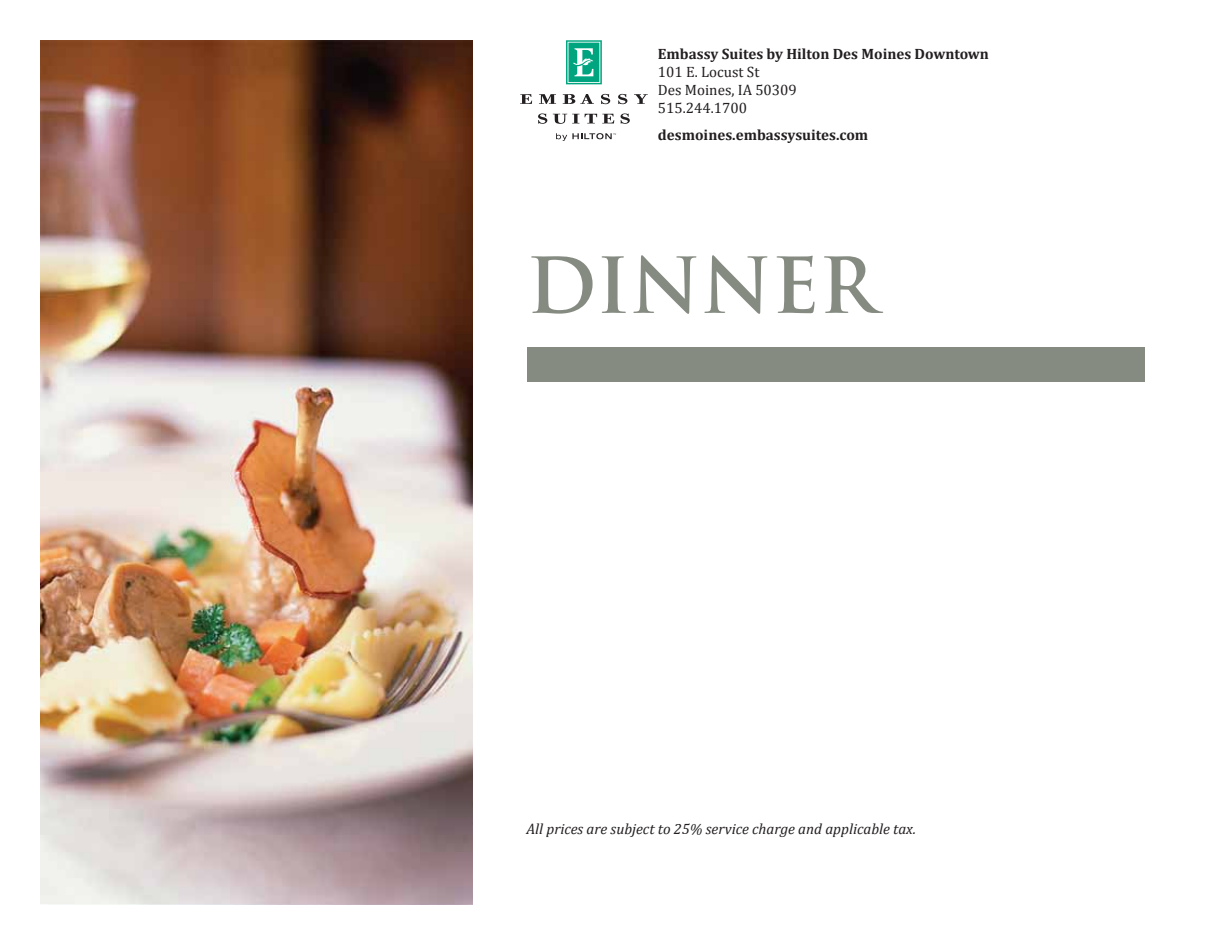
<style>
.page{position:relative;width:1215px;height:945px;background:#fff}
.page>*{position:absolute;margin:0;border:0;box-sizing:border-box;transform-origin:0 0}
.t1{font:700 75px "Trajan Pro";color:#858b81}
.t2{font:700 15px "Cambria";color:#231f20}
.t3{font:italic 15px "Cambria";color:#231f20}
.t4{font:15px/18px "Cambria";color:#231f20}
</style>
<div class="page">
<img style="left:40px;top:40px;width:432px;height:864px">
<svg style="left:566px;top:40px;width:36px;height:44px;background:#3fbb9f"></svg>
<svg style="left:520px;top:94px;width:12px;height:10px"></svg>
<svg style="left:539px;top:94px;width:17px;height:10px"></svg>
<svg style="left:563px;top:94px;width:31px;height:10px"></svg>
<svg style="left:601px;top:94px;width:9px;height:10px"></svg>
<svg style="left:618px;top:94px;width:9px;height:10px"></svg>
<svg style="left:634px;top:94px;width:14px;height:10px"></svg>
<svg style="left:538px;top:113px;width:9px;height:11px"></svg>
<svg style="left:553px;top:114px;width:26px;height:10px"></svg>
<svg style="left:585px;top:114px;width:29px;height:9px"></svg>
<svg style="left:621px;top:113px;width:9px;height:11px"></svg>
<svg style="left:556px;top:133px;width:60px;height:8px"></svg>
<div style="left:528px;top:347px;width:617px;height:35px;background:#858b81"></div>
<p class="t2" style="left:658px;top:43px;width:332px">Embassy Suites by Hilton Des Moines Downtown</p>
<p class="t4" style="left:658px;top:63px;width:140px">101 E. Locust St<br>Des Moines, IA 50309<br>515.244.1700</p>
<p class="t2" style="left:658px;top:124px;width:212px">desmoines.embassysuites.com</p>
<h1 class="t1" style="left:526px;top:239px;width:351px">DINNER</h1>
<p class="t3" style="left:526px;top:818px;width:391px">All prices are subject to 25% service charge and applicable tax.</p>
</div>
